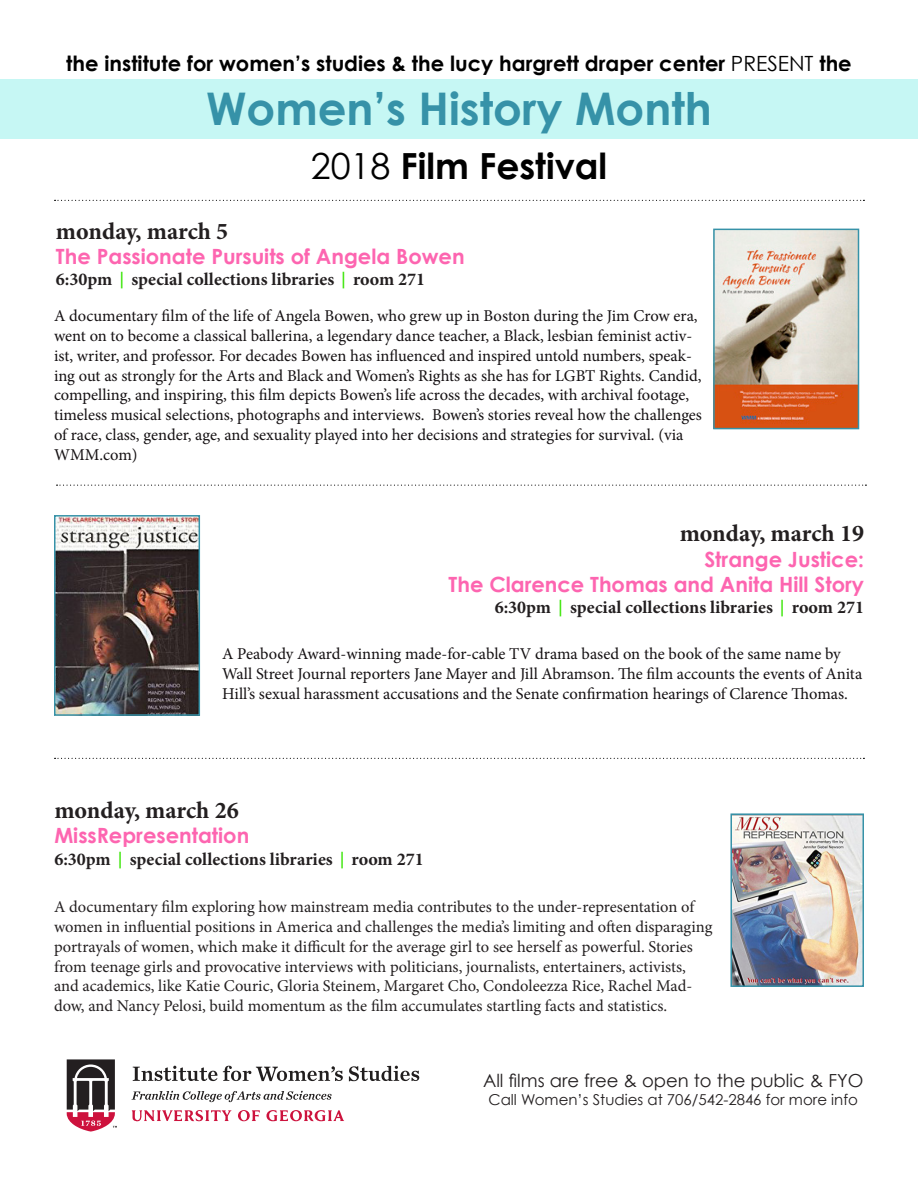
<style>
.page{position:relative;width:918px;height:1188px;background:#fff}
.page>*{position:absolute;margin:0;border:0;box-sizing:border-box;transform-origin:0 0}
.t1{font:700 45px "Century Gothic";color:#3692a8}
.t2{font:700 36px "Century Gothic";color:#000}
.t3{font:700 24px "Minion Pro";color:#231f20}
.t4{font:700 21px "Century Gothic";color:#fd65b0}
.t5{font:700 21px "Century Gothic";color:#000}
.t6{font:700 18px "Minion Pro";color:#231f20}
.t7{font:18px "Century Gothic";color:#231f20}
.t8{font:16.5px/19.8px "Minion Pro";color:#141012}
.t9{font:16.5px/19.8px "Minion Pro";color:#231f20}
.t10{font:15px "Century Gothic";color:#231f20}
.s1{font-weight:400}
.s2{font-family:"Century Gothic";color:#36e501}
</style>
<div class="page">
<svg style="left:55px;top:200px;width:809px;height:1px"></svg>
<img style="left:716px;top:232px;width:140px;height:194px">
<div style="left:713px;top:229px;width:146px;height:200px;border:2px solid #3692a8"></div>
<svg style="left:55px;top:758px;width:809px;height:1px"></svg>
<img style="left:57px;top:518px;width:140px;height:195px">
<div style="left:54px;top:515px;width:146px;height:201px;border:2px solid #3692a8"></div>
<svg style="left:57px;top:485px;width:809px;height:1px"></svg>
<svg style="left:66px;top:1059px;width:51px;height:73px"></svg>
<svg style="left:133px;top:1066px;width:210px;height:15px"></svg>
<svg style="left:349px;top:1066px;width:70px;height:15px"></svg>
<svg style="left:131px;top:1091px;width:201px;height:11px"></svg>
<svg style="left:238px;top:1110px;width:22px;height:11px"></svg>
<svg style="left:132px;top:1110px;width:100px;height:12px"></svg>
<svg style="left:266px;top:1110px;width:78px;height:11px"></svg>
<img style="left:733px;top:816px;width:128px;height:168px">
<div style="left:730px;top:813px;width:134px;height:174px;border:2px solid #3692a8"></div>
<p class="t5" style="left:66px;top:50px;width:787px">the institute for women’s studies &amp; the lucy hargrett draper center <span class="s1">PRESENT</span> the</p>
<p class="t1" style="left:206px;top:80px;width:507px">Women’s History Month</p>
<p class="t2" style="left:311px;top:143px;width:298px"><span class="s1">2018</span> Film Festival</p>
<p class="t3" style="left:56px;top:214px;width:174px">monday, march 5</p>
<p class="t4" style="left:56px;top:243px;width:410px">The Passionate Pursuits of Angela Bowen</p>
<p class="t6" style="left:56px;top:267px;width:371px">6:30pm <span class="s2">|</span> special collections libraries <span class="s2">|</span> room 271</p>
<p class="t8" style="left:54px;top:306px;width:650px">A documentary film of the life of Angela Bowen, who grew up in Boston during the Jim Crow era, went on to become a classical ballerina, a legendary dance teacher, a Black, lesbian feminist activ&shy;ist, writer, and professor. For decades Bowen has influenced and inspired untold numbers, speak&shy;ing out as strongly for the Arts and Black and Women’s Rights as she has for LGBT Rights. Candid, compelling, and inspiring, this film depicts Bowen’s life across the decades, with archival footage, timeless musical selections, photographs and interviews. Bowen’s stories reveal how the challenges of race, class, gender, age, and sexuality played into her decisions and strategies for survival. (via WMM.com)</p>
<p class="t3" style="left:680px;top:517px;width:186px">monday, march 19</p>
<p class="t4" style="left:704px;top:546px;width:161px">Strange Justice:</p>
<p class="t4" style="left:449px;top:571px;width:417px">The Clarence Thomas and Anita Hill Story</p>
<p class="t6" style="left:495px;top:595px;width:371px">6:30pm <span class="s2">|</span> special collections libraries <span class="s2">|</span> room 271</p>
<p class="t8" style="left:222px;top:644px;width:642px">A Peabody Award-winning made-for-cable TV drama based on the book of the same name by<br>Wall Street Journal reporters Jane Mayer and Jill Abramson. The film accounts the events of Anita<br>Hill’s sexual harassment accusations and the Senate confirmation hearings of Clarence Thomas.</p>
<p class="t3" style="left:54px;top:794px;width:186px">monday, march 26</p>
<p class="t4" style="left:54px;top:822px;width:196px">MissRepresentation</p>
<p class="t6" style="left:54px;top:846px;width:371px">6:30pm <span class="s2">|</span> special collections libraries <span class="s2">|</span> room 271</p>
<p class="t9" style="left:54px;top:897px;width:660px">A documentary film exploring how mainstream media contributes to the under-representation of women in influential positions in America and challenges the media’s limiting and often disparaging portrayals of women, which make it difficult for the average girl to see herself as powerful. Stories from teenage girls and provocative interviews with politicians, journalists, entertainers, activists, and academics, like Katie Couric, Gloria Steinem, Margaret Cho, Condoleezza Rice, Rachel Mad&shy;dow, and Nancy Pelosi, build momentum as the film accumulates startling facts and statistics.</p>
<p class="t7" style="left:483px;top:1069px;width:382px">All films are free &amp; open to the public &amp; FYO</p>
<p class="t10" style="left:488px;top:1090px;width:371px">Call Women’s Studies at 706/542-2846 for more info</p>
</div>
